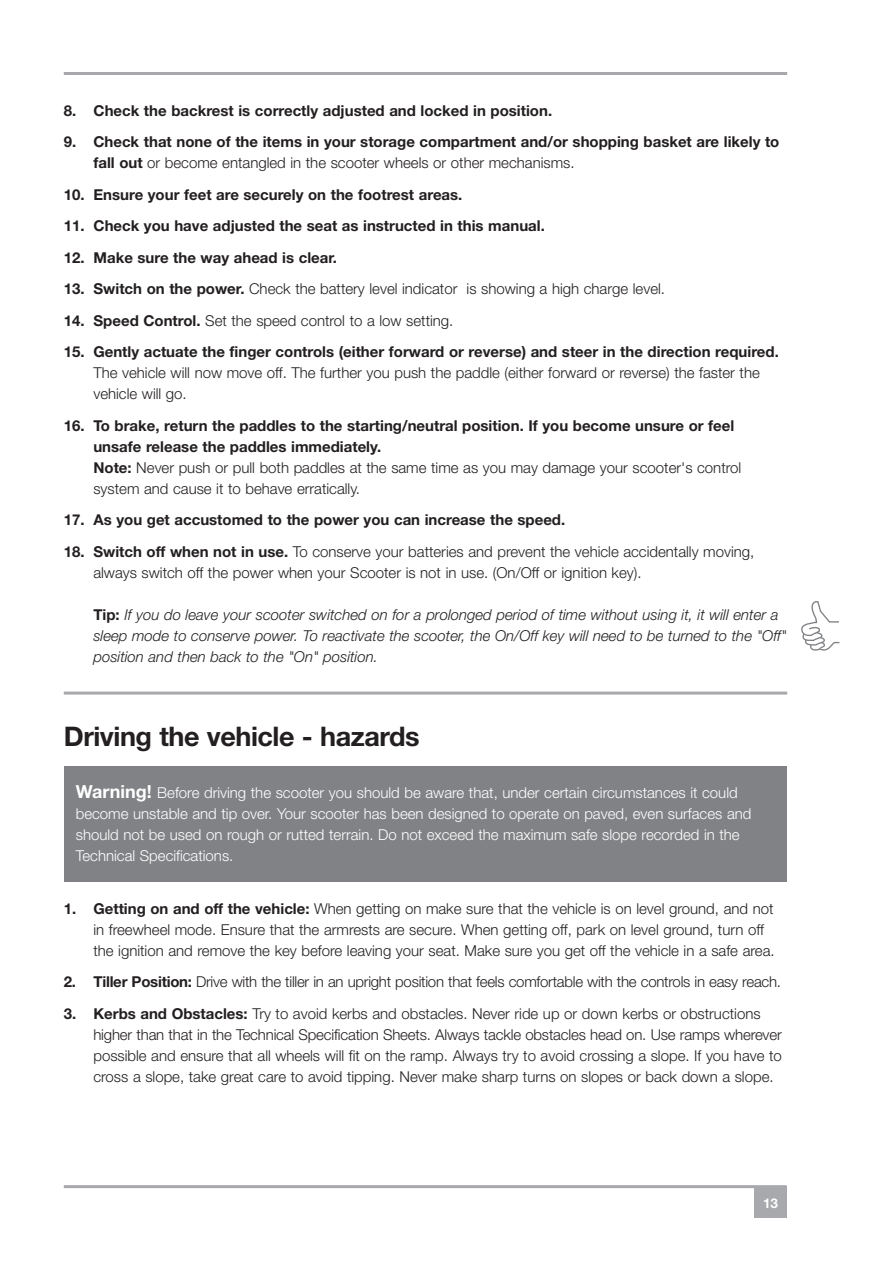
<style>
.page{position:relative;width:893px;height:1263px;background:#fff}
.page>*{position:absolute;margin:0;border:0;box-sizing:border-box;transform-origin:0 0}
.t1{font:700 27px "Helvetica Neue";letter-spacing:-.015em;color:#231f20}
.t2{font:300 15px/21px "Helvetica Neue";color:#231f20}
.t3{font:700 15px/21px "Helvetica Neue";color:#231f20}
.t4{font:300 15px/21px "Helvetica Neue";color:#fff}
.t5{font:italic 300 15px/21px "Helvetica Neue";color:#231f20}
.t6{font:700 13.5px "Helvetica Neue";color:#fff}
.s1{font-weight:300}
.s2{font-weight:700}
.s3{font-weight:700;font-style:normal}
.s4{font-weight:700;font-size:18px}
</style>
<div class="page">
<div style="left:754px;top:1187px;width:33px;height:31px;background:#a8a9ad"></div>
<hr style="left:64px;top:1185px;width:723px;height:3px;background:#a8a9ad">
<hr style="left:64px;top:72px;width:723px;height:3px;background:#a8a9ad">
<div style="left:64px;top:767px;width:723px;height:115px;background:#808285"></div>
<hr style="left:64px;top:692px;width:723px;height:3px;background:#a8a9ad">
<svg style="left:801px;top:601px;width:38px;height:50px"></svg>
<p class="t3" style="left:64px;top:101px;width:490px">8. Check the backrest is correctly adjusted and locked in position.</p>
<p class="t3" style="left:93px;top:133px;width:688px;text-indent:-30px">9. Check that none of the items in your storage compartment and/or shopping basket are likely to fall out <span class="s1">or become entangled in the scooter wheels or other mechanisms.</span></p>
<p class="t3" style="left:64px;top:185px;width:400px">10. Ensure your feet are securely on the footrest areas.</p>
<p class="t3" style="left:64px;top:217px;width:483px">11. Check you have adjusted the seat as instructed in this manual.</p>
<p class="t3" style="left:64px;top:248px;width:275px">12. Make sure the way ahead is clear.</p>
<p class="t2" style="left:64px;top:280px;width:603px"><span class="s2">13. Switch on the power.</span> Check the battery level indicator is showing a high charge level.</p>
<p class="t2" style="left:64px;top:311px;width:391px"><span class="s2">14. Speed Control.</span> Set the speed control to a low setting.</p>
<p class="t3" style="left:64px;top:343px;width:717px">15. Gently actuate the finger controls (either forward or reverse) and steer in the direction required.</p>
<p class="t2" style="left:93px;top:364px;width:668px">The vehicle will now move off. The further you push the paddle (either forward or reverse) the faster the vehicle will go.</p>
<p class="t3" style="left:93px;top:416px;width:649px;text-indent:-30px">16. To brake, return the paddles to the starting/neutral position. If you become unsure or feel unsafe release the paddles immediately.<br>Note: <span class="s1">Never push or pull both paddles at the same time as you may damage your scooter's control system and cause it to behave erratically.</span></p>
<p class="t3" style="left:64px;top:511px;width:503px">17. As you get accustomed to the power you can increase the speed.</p>
<p class="t2" style="left:93px;top:542px;width:662px;text-indent:-30px"><span class="s2">18. Switch off when not in use.</span> To conserve your batteries and prevent the vehicle accidentally moving, always switch off the power when your Scooter is not in use. (On/Off or ignition key).</p>
<p class="t5" style="left:93px;top:605px;width:695px"><span class="s3">Tip:</span> If you do leave your scooter switched on for a prolonged period of time without using it, it will enter a sleep mode to conserve power. To reactivate the scooter, the On/Off key will need to be turned to the "Off" position and then back to the "On" position.</p>
<h1 class="t1" style="left:64px;top:726px;width:357px">Driving the vehicle - hazards</h1>
<p class="t4" style="left:76px;top:784px;width:677px"><span class="s4">Warning!</span> Before driving the scooter you should be aware that, under certain circumstances it could become unstable and tip over. Your scooter has been designed to operate on paved, even surfaces and should not be used on rough or rutted terrain. Do not exceed the maximum safe slope recorded in the Technical Specifications.</p>
<p class="t2" style="left:93px;top:899px;width:683px;text-indent:-30px"><span class="s2">1. Getting on and off the vehicle:</span> When getting on make sure that the vehicle is on level ground, and not in freewheel mode. Ensure that the armrests are secure. When getting off, park on level ground, turn off the ignition and remove the key before leaving your seat. Make sure you get off the vehicle in a safe area.</p>
<p class="t2" style="left:64px;top:973px;width:719px"><span class="s2">2. Tiller Position:</span> Drive with the tiller in an upright position that feels comfortable with the controls in easy reach.</p>
<p class="t2" style="left:93px;top:1004px;width:690px;text-indent:-30px"><span class="s2">3. Kerbs and Obstacles:</span> Try to avoid kerbs and obstacles. Never ride up or down kerbs or obstructions higher than that in the Technical Specification Sheets. Always tackle obstacles head on. Use ramps wherever possible and ensure that all wheels will fit on the ramp. Always try to avoid crossing a slope. If you have to cross a slope, take great care to avoid tipping. Never make sharp turns on slopes or back down a slope.</p>
<p class="t6" style="left:763px;top:1198px;width:17px">13</p>
</div>
